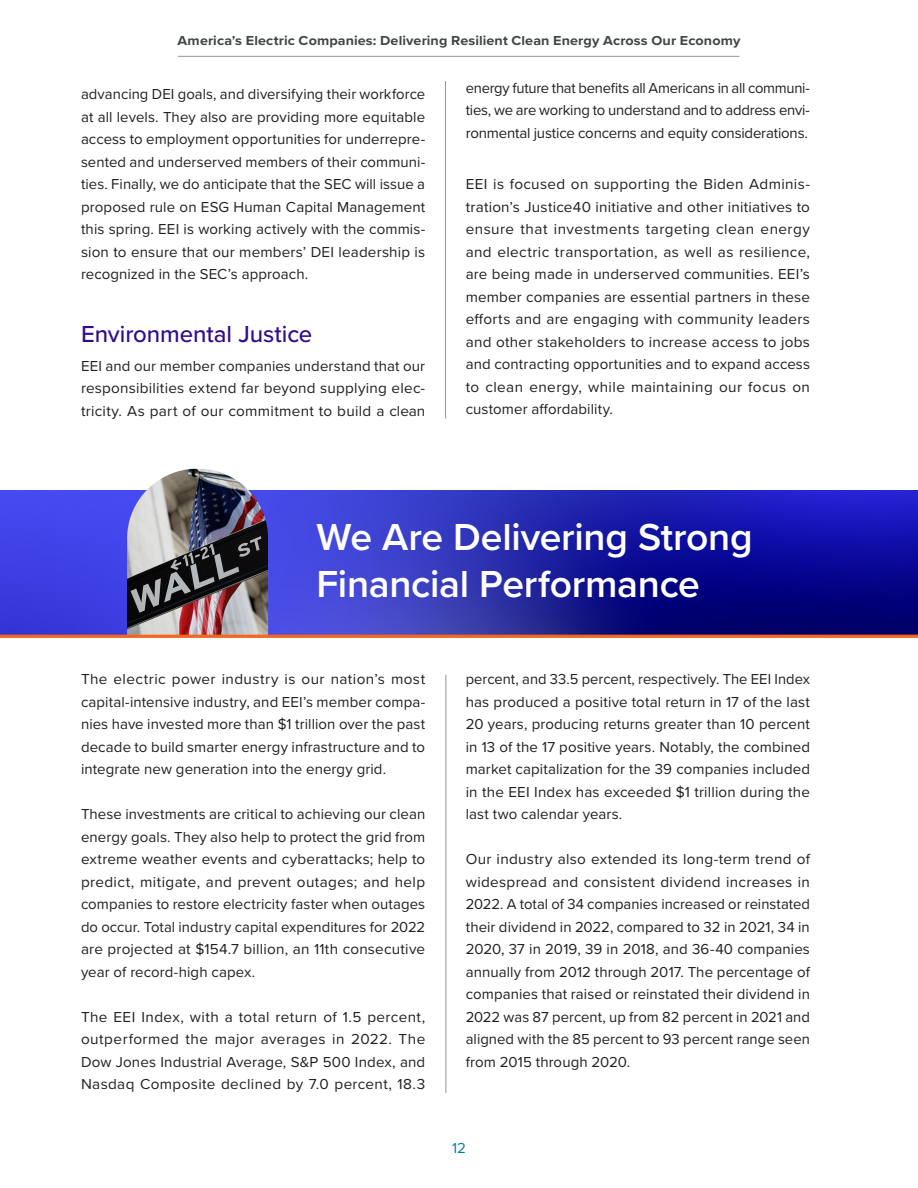
<style>
.page{position:relative;width:918px;height:1188px;background:#fff}
.page>*{position:absolute;margin:0;border:0;box-sizing:border-box;transform-origin:0 0}
.t1{font:600 39px/46.8px "Proxima Nova";letter-spacing:-.01em;color:#fff}
.Speech_Section_Subhe{font:500 24px "Proxima Nova";letter-spacing:-.005em;color:#320c8c}
.Speech_Text{font:15px/22.5px "Proxima Nova";letter-spacing:.01em;color:#231f20;text-align:justify}
.t2{font:15px "Proxima Nova";color:#007dbb}
.t3{font:700 13.5px "Proxima Nova";letter-spacing:.01em;color:#404545;scale:1.06 1}
</style>
<div class="page">
<hr style="left:178px;top:56px;width:561px;height:1px;background:#939598">
<img style="left:0;top:490px;width:918px;height:145px">
<img style="left:117px;top:468px;width:159px;height:167px">
<hr style="left:0;top:635px;width:918px;height:3px;background:#f26722">
<hr style="left:445px;top:81px;width:1px;height:337px;background:#939598">
<hr style="left:446px;top:675px;width:1px;height:418px;background:#939598">
<p class="t3" style="left:178px;top:31px;width:532px">America’s Electric Companies: Delivering Resilient Clean Energy Across Our Economy</p>
<p class="Speech_Text" style="left:81px;top:82px;width:346px">advancing DEI goals, and diversifying their workforce at all levels. They also are providing more equitable access to employment opportunities for underrepre&shy;sented and underserved members of their communi&shy;ties. Finally, we do anticipate that the SEC will issue a proposed rule on ESG Human Capital Management this spring. EEI is working actively with the commis&shy;sion to ensure that our members’ DEI leadership is recognized in the SEC’s approach.</p>
<p class="Speech_Section_Subhe" style="left:81px;top:316px;width:233px">Environmental Justice</p>
<p class="Speech_Text" style="left:81px;top:354px;width:346px">EEI and our member companies understand that our responsibilities extend far beyond supplying elec&shy;tricity. As part of our commitment to build a clean</p>
<p class="Speech_Text" style="left:466px;top:76px;width:346px">energy future that benefits all Americans in all communi&shy;ties, we are working to understand and to address envi&shy;ronmental justice concerns and equity considerations.</p>
<p class="Speech_Text" style="left:466px;top:172px;width:346px">EEI is focused on supporting the Biden Adminis&shy;tration’s Justice40 initiative and other initiatives to ensure that investments targeting clean energy and electric transportation, as well as resilience, are being made in underserved communities. EEI’s member companies are essential partners in these efforts and are engaging with community leaders and other stakeholders to increase access to jobs and contracting opportunities and to expand access to clean energy, while maintaining our focus on customer affordability.</p>
<p class="t1" style="left:316px;top:513px;width:438px">We Are Delivering Strong<br>Financial Performance</p>
<p class="Speech_Text" style="left:81px;top:667px;width:346px">The electric power industry is our nation’s most capital-intensive industry, and EEI’s member compa&shy;nies have invested more than $1 trillion over the past decade to build smarter energy infrastructure and to integrate new generation into the energy grid.</p>
<p class="Speech_Text" style="left:81px;top:802px;width:346px">These investments are critical to achieving our clean energy goals. They also help to protect the grid from extreme weather events and cyberattacks; help to predict, mitigate, and prevent outages; and help companies to restore electricity faster when outages do occur. Total industry capital expenditures for 2022 are projected at $154.7 billion, an 11th consecutive year of record-high capex.</p>
<p class="Speech_Text" style="left:81px;top:1005px;width:346px">The EEI Index, with a total return of 1.5 percent, outperformed the major averages in 2022. The Dow Jones Industrial Average, S&amp;P 500 Index, and Nasdaq Composite declined by 7.0 percent, 18.3</p>
<p class="Speech_Text" style="left:466px;top:667px;width:346px">percent, and 33.5 percent, respectively. The EEI Index has produced a positive total return in 17 of the last 20 years, producing returns greater than 10 percent in 13 of the 17 positive years. Notably, the combined market capitalization for the 39 companies included in the EEI Index has exceeded $1 trillion during the last two calendar years.</p>
<p class="Speech_Text" style="left:466px;top:847px;width:346px">Our industry also extended its long-term trend of widespread and consistent dividend increases in 2022. A total of 34 companies increased or reinstated their dividend in 2022, compared to 32 in 2021, 34 in 2020, 37 in 2019, 39 in 2018, and 36-40 companies annually from 2012 through 2017. The percentage of companies that raised or reinstated their dividend in 2022 was 87 percent, up from 82 percent in 2021 and aligned with the 85 percent to 93 percent range seen from 2015 through 2020.</p>
<p class="t2" style="left:452px;top:1137px;width:15px">12</p>
</div>
